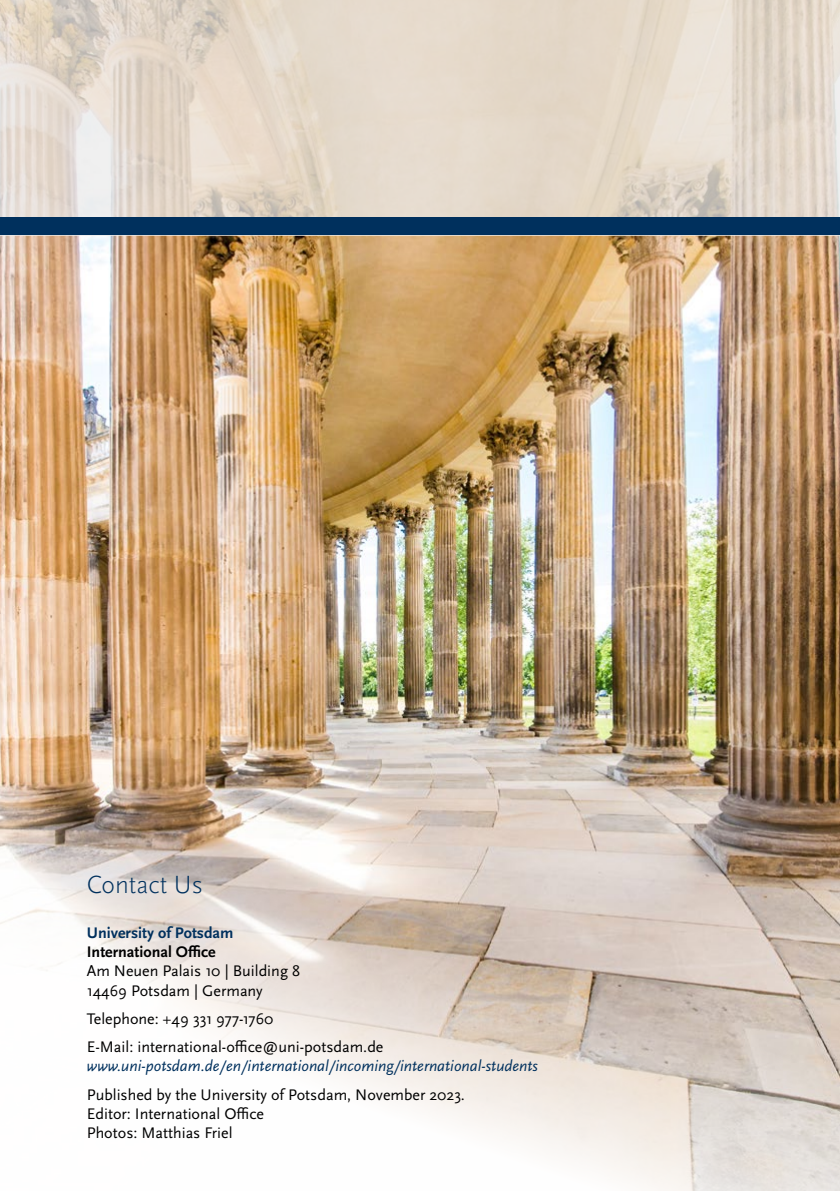
<style>
.page{position:relative;width:840px;height:1191px;background:#fff}
.page>*{position:absolute;margin:0;border:0;box-sizing:border-box;transform-origin:0 0}
.t1{font:300 26px "Scala Sans Pro";color:#00305d}
.t2{font:16px/19.2px "Scala Sans Pro";color:#000}
.t3{font:italic 16px "Scala Sans Pro";color:#00305d}
.t4{font:700 16px "Scala Sans Pro";color:#00305d}
.t5{font:700 16px "Scala Sans Pro";color:#000}
</style>
<div class="page">
<img style="left:0;top:235px;width:839px;height:956px">
<svg style="left:0;top:0;width:839px;height:218px;background:#e2d7ca"></svg>
<div style="left:0;top:218px;width:839px;height:17px;background:#00305d"></div>
<h1 class="t1" style="left:87px;top:869px;width:118px">Contact Us</h1>
<p class="t4" style="left:87px;top:923px;width:148px">University of Potsdam</p>
<p class="t5" style="left:87px;top:943px;width:130px">International Office</p>
<p class="t2" style="left:87px;top:961px;width:215px">Am Neuen Palais 10 | Building 8<br>14469 Potsdam | Germany</p>
<p class="t2" style="left:87px;top:1004px;width:298px;line-height:28.2px">Telephone: +49 331 977-1760<br>E-Mail: international-office@uni-potsdam.de</p>
<p class="t3" style="left:87px;top:1057px;width:452px">www.uni-potsdam.de/en/international/incoming/international-students</p>
<p class="t2" style="left:87px;top:1085px;width:379px">Published by the University of Potsdam, November 2023.<br>Editor: International Office<br>Photos: Matthias Friel</p>
</div>
